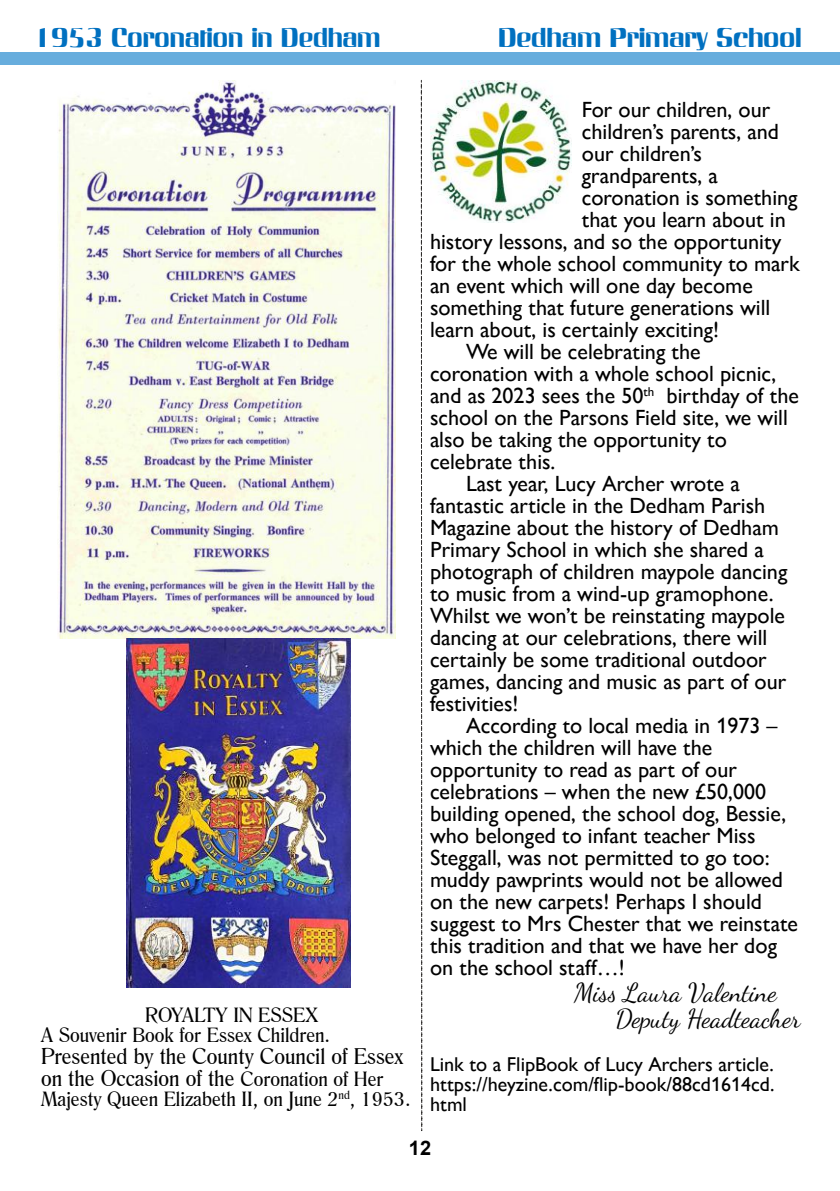
<style>
.page{position:relative;width:840px;height:1191px;background:#fff}
.page>*{position:absolute;margin:0;border:0;box-sizing:border-box;transform-origin:0 0}
.t1{font:26px "Invers SF";letter-spacing:-.01em;color:#0070c0}
.t2{font:26px/26px "Dancing Script";color:#000}
.t3{font:22px "Gill Sans Nova";color:#000}
.t4{font:22px/22px "Romana BT";color:#000}
.t5{font:20px/20px "Romana BT";color:#000}
.t6{font:20px/20px "Gill Sans Nova";color:#000;text-align:justify}
.t7{font:700 20px "Arial";color:#000}
.s1{font-size:20px}
</style>
<div class="page">
<div style="left:0;top:52px;width:839px;height:12px;background:#67addd"></div>
<svg style="left:420px;top:79px;width:2px;height:1052px"></svg>
<img style="left:57px;top:80px;width:338px;height:558px">
<img style="left:430px;top:80px;width:141px;height:142px">
<img style="left:127px;top:638px;width:223px;height:349px">
<p class="t1" style="left:34px;top:23px;width:348px">1953 Coronation in Dedham</p>
<p class="t1" style="left:498px;top:23px;width:305px">Dedham Primary School</p>
<p class="t3" style="left:581px;top:102px;width:190px">For our children, our</p>
<p class="t3" style="left:581px;top:124px;width:198px">children’s parents, and</p>
<p class="t3" style="left:581px;top:146px;width:121px">our children’s</p>
<p class="t3" style="left:581px;top:168px;width:137px">grandparents, a</p>
<p class="t3" style="left:581px;top:190px;width:217px">coronation is something</p>
<p class="t3" style="left:581px;top:212px;width:205px">that you learn about in</p>
<p class="t3" style="left:430px;top:234px;width:352px">history lessons, and so the opportunity</p>
<p class="t3" style="left:430px;top:256px;width:371px">for the whole school community to mark</p>
<p class="t3" style="left:430px;top:278px;width:324px">an event which will one day become</p>
<p class="t3" style="left:430px;top:300px;width:342px">something that future generations will</p>
<p class="t3" style="left:430px;top:322px;width:290px">learn about, is certainly exciting!</p>
<p class="t3" style="left:466px;top:344px;width:236px">We will be celebrating the</p>
<p class="t3" style="left:430px;top:366px;width:348px">coronation with a whole school picnic,</p>
<p class="t3" style="left:430px;top:388px;width:370px">and as 2023 sees the 50<sup>th</sup> birthday of the</p>
<p class="t3" style="left:430px;top:410px;width:359px">school on the Parsons Field site, we will</p>
<p class="t3" style="left:430px;top:432px;width:298px">also be taking the opportunity to</p>
<p class="t3" style="left:430px;top:454px;width:127px">celebrate this.</p>
<p class="t3" style="left:466px;top:476px;width:275px">Last year, Lucy Archer wrote a</p>
<p class="t3" style="left:430px;top:498px;width:336px">fantastic article in the Dedham Parish</p>
<p class="t3" style="left:430px;top:520px;width:350px">Magazine about the history of Dedham</p>
<p class="t3" style="left:430px;top:542px;width:335px">Primary School in which she shared a</p>
<p class="t3" style="left:430px;top:564px;width:359px">photograph of children maypole dancing</p>
<p class="t3" style="left:430px;top:586px;width:345px">to music from a wind-up gramophone.</p>
<p class="t3" style="left:430px;top:608px;width:356px">Whilst we won’t be reinstating maypole</p>
<p class="t3" style="left:430px;top:630px;width:339px">dancing at our celebrations, there will</p>
<p class="t3" style="left:430px;top:652px;width:338px">certainly be some traditional outdoor</p>
<p class="t3" style="left:430px;top:674px;width:357px">games, dancing and music as part of our</p>
<p class="t3" style="left:430px;top:696px;width:90px">festivities!</p>
<p class="t3" style="left:466px;top:718px;width:313px">According to local media in 1973 –</p>
<p class="t3" style="left:430px;top:740px;width:284px">which the children will have the</p>
<p class="t3" style="left:430px;top:762px;width:308px">opportunity to read as part of our</p>
<p class="t3" style="left:430px;top:784px;width:337px">celebrations – when the new £50,000</p>
<p class="t3" style="left:430px;top:806px;width:357px">building opened, the school dog, Bessie,</p>
<p class="t3" style="left:430px;top:828px;width:327px">who belonged to infant teacher Miss</p>
<p class="t3" style="left:430px;top:850px;width:341px">Steggall, was not permitted to go too:</p>
<p class="t3" style="left:430px;top:872px;width:354px">muddy pawprints would not be allowed</p>
<p class="t3" style="left:430px;top:894px;width:333px">on the new carpets! Perhaps I should</p>
<p class="t3" style="left:430px;top:916px;width:369px">suggest to Mrs Chester that we reinstate</p>
<p class="t3" style="left:430px;top:938px;width:348px">this tradition and that we have her dog</p>
<p class="t3" style="left:430px;top:960px;width:196px">on the school staff…!</p>
<p class="t2" style="left:615px;top:980px;width:186px;text-indent:-41px">Miss Laura Valentine<br>Deputy Headteacher</p>
<p class="t6" style="left:430px;top:1056px;width:346px">Link to a FlipBook of Lucy Archers article. https://heyzine.com/flip-book/88cd1614cd. html</p>
<p class="t7" style="left:408px;top:1140px;width:24px">12</p>
<p class="t5" style="left:41px;top:1006px;width:290px;text-indent:104px">ROYALTY IN ESSEX<br>A Souvenir Book for Essex Children.</p>
<p class="t4" style="left:41px;top:1047px;width:364px">Presented by the County Council of Essex on the Occasion of the <span class="s1">Coronation of Her</span></p>
<p class="t5" style="left:41px;top:1090px;width:371px">Majesty Queen Elizabeth II, on June 2<sup>nd</sup>, 1953.</p>
</div>
